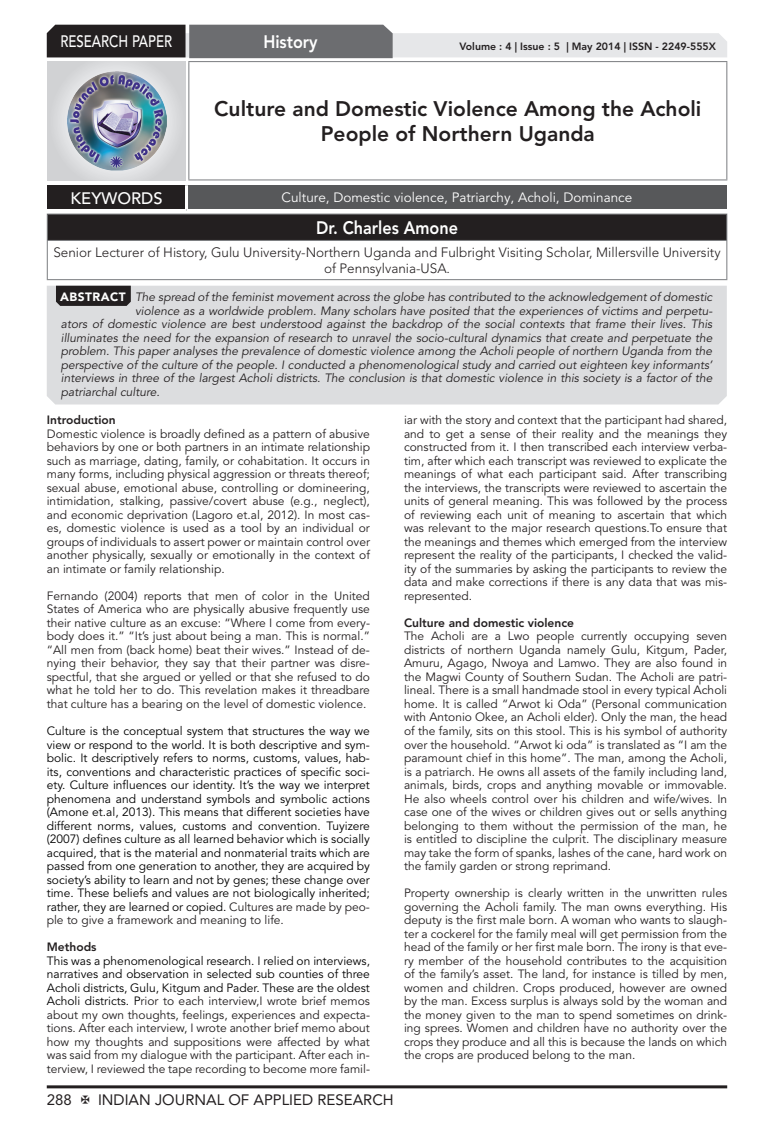
<style>
.page{position:relative;width:774px;height:1136px;background:#fff}
.page>*{position:absolute;margin:0;border:0;box-sizing:border-box;transform-origin:0 0}
.t1{font:800 21px/25.2px "Avenir LT Std";color:#231f20;text-align:center}
.t2{font:800 18px "Avenir LT Std";color:#fff;scale:.9 1}
.t3{font:500 16.5px "Avenir LT Std";color:#fff;scale:.8 1}
.t4{font:500 16.5px "Avenir LT Std";color:#fff}
.t5{font:15px "Avenir LT Std";color:#231f20}
.t6{font:300 13.5px/16.2px "Avenir LT Std";color:#231f20;text-align:center}
.t7{font:13.5px "Avenir LT Std";color:#fff}
.t8{font:12px/13.5px "Avenir LT Std";color:#231f20;text-align:justify}
.t9{font:12px/13.5px "Avenir LT Std";color:#000;text-align:justify}
.t10{font:italic 12px "Avenir LT Std";color:#231f20}
.t11{font:800 12px "Avenir LT Std";color:#231f20}
.t12{font:800 10.5px "Avenir LT Std";color:#231f20}
.s1{font-weight:900;font-style:normal;color:#fff}
.s2{color:#231f20}
.s3{color:#000}
</style>
<div class="page">
<hr style="left:47px;top:1085px;width:680px;height:3px;background:#231f20">
<div style="left:48px;top:62px;width:137px;height:118px;background:linear-gradient(to right,#d9dadc,#d8d9db)"></div>
<img style="left:68px;top:71px;width:99px;height:100px">
<svg style="left:47px;top:25px;width:680px;height:33px;background:#9e9e9f"></svg>
<hr style="left:188px;top:61px;width:539px;height:1px;background:#808285">
<hr style="left:188px;top:62px;width:1px;height:117px;background:#808285">
<hr style="left:726px;top:62px;width:1px;height:117px;background:#808285">
<hr style="left:188px;top:179px;width:539px;height:1px;background:#808285">
<div style="left:47px;top:214px;width:680px;height:26px;background:#231f20"></div>
<hr style="left:47px;top:213px;width:680px;height:1px;background:#808285">
<svg style="left:47px;top:214px;width:1px;height:26px"></svg>
<svg style="left:726px;top:214px;width:1px;height:26px"></svg>
<hr style="left:47px;top:240px;width:680px;height:1px;background:#808285">
<hr style="left:47px;top:241px;width:1px;height:38px;background:#808285">
<hr style="left:726px;top:241px;width:1px;height:38px;background:#808285">
<hr style="left:47px;top:279px;width:680px;height:1px;background:#808285">
<div style="left:47px;top:185px;width:139px;height:25px;background:#231f20"></div>
<div style="left:186px;top:185px;width:541px;height:25px;background:#57585a"></div>
<hr style="left:185px;top:185px;width:3px;height:24px;background:#fff">
<hr style="left:47px;top:209px;width:139px;height:3px;background:#fff">
<hr style="left:186px;top:209px;width:541px;height:3px;background:#fff">
<div style="left:47px;top:286px;width:680px;height:118px;background:#dcdddf"></div>
<svg style="left:56px;top:286px;width:75px;height:20px"></svg>
<h3 class="t3" style="left:60px;top:32px;width:139px">RESEARCH PAPER</h3>
<h2 class="t2" style="left:263px;top:31px;width:62px">History</h2>
<p class="t12" style="left:459px;top:41px;width:258px">Volume : 4 | Issue : 5 | May 2014 | ISSN - 2249-555X</p>
<h1 class="t1" style="left:214px;top:96px;width:489px">Culture and Domestic Violence Among the Acholi<br>People of Northern Uganda</h1>
<h3 class="t4" style="left:71px;top:189px;width:94px">KEYWORDS</h3>
<p class="t7" style="left:282px;top:189px;width:352px">Culture, Domestic violence, Patriarchy, Acholi, Dominance</p>
<h2 class="t2" style="left:316px;top:217px;width:159px">Dr. Charles Amone</h2>
<p class="t6" style="left:53px;top:244px;width:669px">Senior Lecturer of History, Gulu University-Northern Uganda and Fulbright Visiting Scholar, Millersville University of Pennsylvania-USA.</p>
<p class="t10" style="left:60px;top:290px;width:654px"><span class="s1">ABSTRACT</span> The spread of the feminist movement across the globe has contributed to the acknowledgement of domestic</p>
<p class="t10" style="left:135px;top:303px;width:579px">violence as a worldwide problem. Many scholars have posited that the experiences of victims and perpetu-</p>
<p class="t10" style="left:61px;top:317px;width:653px">ators of domestic violence are best understood against the backdrop of the social contexts that frame their lives. This</p>
<p class="t10" style="left:61px;top:330px;width:653px">illuminates the need for the expansion of research to unravel the socio-cultural dynamics that create and perpetuate the</p>
<p class="t10" style="left:61px;top:344px;width:653px">problem. This paper analyses the prevalence of domestic violence among the Acholi people of northern Uganda from the</p>
<p class="t10" style="left:61px;top:357px;width:653px">perspective of the culture of the people. I conducted a phenomenological study and carried out eighteen key informants’</p>
<p class="t10" style="left:61px;top:371px;width:653px">interviews in three of the largest Acholi districts. The conclusion is that domestic violence in this society is a factor of the</p>
<p class="t10" style="left:61px;top:384px;width:101px">patriarchal culture.</p>
<p class="t11" style="left:47px;top:413px;width:70px">Introduction</p>
<p class="t8" style="left:47px;top:427px;width:325px">Domestic violence is broadly defined as a pattern of abusive behaviors by one or both partners in an intimate relationship such as marriage, dating, family, or cohabitation. It occurs in many forms, including physical aggression or threats thereof; sexual abuse, emotional abuse, controlling or domineering, intimidation, stalking, passive/covert abuse (e.g., neglect), and economic deprivation (Lagoro et.al, 2012). In most cas&shy;es, domestic violence is used as a tool by an individual or groups of individuals to assert power or maintain control over another physically, sexually or emotionally in the context of an intimate or family relationship.</p>
<p class="t8" style="left:47px;top:589px;width:325px">Fernando (2004) reports that men of color in the United States of America who are physically abusive frequently use their native culture as an excuse: “Where I come from every&shy;body does it.” “It’s just about being a man. This is normal.” “All men from (back home) beat their wives.” Instead of de&shy;nying their behavior, they say that their partner was disre&shy;spectful, that she argued or yelled or that she refused to do what he told her to do. This revelation makes it threadbare that culture has a bearing on the level of domestic violence.</p>
<p class="t9" style="left:47px;top:724px;width:325px">Culture is the conceptual system that structures the way we view or respond to the world. It is both descriptive and sym&shy;bolic. It descriptively refers to norms, customs, values, hab&shy;its, conventions and characteristic practices of specific soci&shy;ety. Culture influences our identity. It’s the way we interpret phenomena and understand symbols and symbolic actions (Amone et.al, 2013). This means that different societies have different norms, values, customs and convention. Tuyizere (2007) defines culture as all learned behavior which is socially acquired, that is the material and nonmaterial traits which are passed from one generation to another, they are acquired by society’s ability to learn and not by genes; these change over time. These beliefs and values are not biologically inherited; rather, they are learned or copied. <span class="s2">Cultures are made by peo&shy;ple to give a framework and meaning to life.</span></p>
<p class="t11" style="left:47px;top:939px;width:51px">Methods</p>
<p class="t8" style="left:47px;top:953px;width:325px"><span class="s3">This was a phenomenological research. I relied on interviews, narratives and observation in selected sub counties of three Acholi districts, Gulu, Kitgum and Pader. These are the oldest Acholi districts. P</span>rior to each interview,I wrote brief memos about my own thoughts, feelings, experiences and expecta&shy;tions. After each interview, I wrote another brief memo about how my thoughts and suppositions were affected by what was said from my dialogue with the participant. After each in&shy;terview, I reviewed the tape recording to become more famil-</p>
<p class="t8" style="left:404px;top:413px;width:325px">iar with the story and context that the participant had shared, and to get a sense of their reality and the meanings they constructed from it. I then transcribed each interview verba&shy;tim, after which each transcript was reviewed to explicate the meanings of what each participant said. After transcribing the interviews, the transcripts were reviewed to ascertain the units of general meaning. This was followed by the process of reviewing each unit of meaning to ascertain that which was relevant to the major research questions.To ensure that the meanings and themes which emerged from the interview represent the reality of the participants, I checked the valid&shy;ity of the summaries by asking the participants to review the data and make corrections if there is any data that was mis&shy;represented.</p>
<p class="t11" style="left:404px;top:615px;width:172px">Culture and domestic violence</p>
<p class="t8" style="left:404px;top:629px;width:325px">The Acholi are a Lwo people currently occupying seven districts of northern Uganda namely Gulu, Kitgum, Pader, Amuru, Agago, Nwoya and Lamwo. They are also found in the Magwi County of Southern Sudan. The Acholi are patri&shy;lineal. There is a small handmade stool in every typical Acholi home. It is called “Arwot ki Oda” (Personal communication with Antonio Okee, an Acholi elder). Only the man, the head of the family, sits on this stool. This is his symbol of authority over the household. “Arwot ki oda” is translated as “I am the paramount chief in this home”. The man, among the Acholi, is a patriarch. He owns all assets of the family including land, animals, birds, crops and anything movable or immovable.<br>He also wheels control over his children and wife/wives. In case one of the wives or children gives out or sells anything belonging to them without the permission of the man, he is entitled to discipline the culprit. The disciplinary measure may take the form of spanks, lashes of the cane, hard work on the family garden or strong reprimand.</p>
<p class="t8" style="left:404px;top:886px;width:325px">Property ownership is clearly written in the unwritten rules governing the Acholi family. The man owns everything. His deputy is the first male born. A woman who wants to slaugh&shy;ter a cockerel for the family meal will get permission from the head of the family or her first male born. The irony is that eve&shy;ry member of the household contributes to the acquisition of the family’s asset. The land, for instance is tilled by men, women and children. Crops produced, however are owned by the man. Excess surplus is always sold by the woman and the money given to the man to spend sometimes on drink&shy;ing sprees. Women and children have no authority over the crops they produce and all this is because the lands on which the crops are produced belong to the man.</p>
<p class="t5" style="left:47px;top:1090px;width:27px">288</p>
<p class="t5" style="left:98px;top:1090px;width:297px">INDIAN JOURNAL OF APPLIED RESEARCH</p>
</div>
